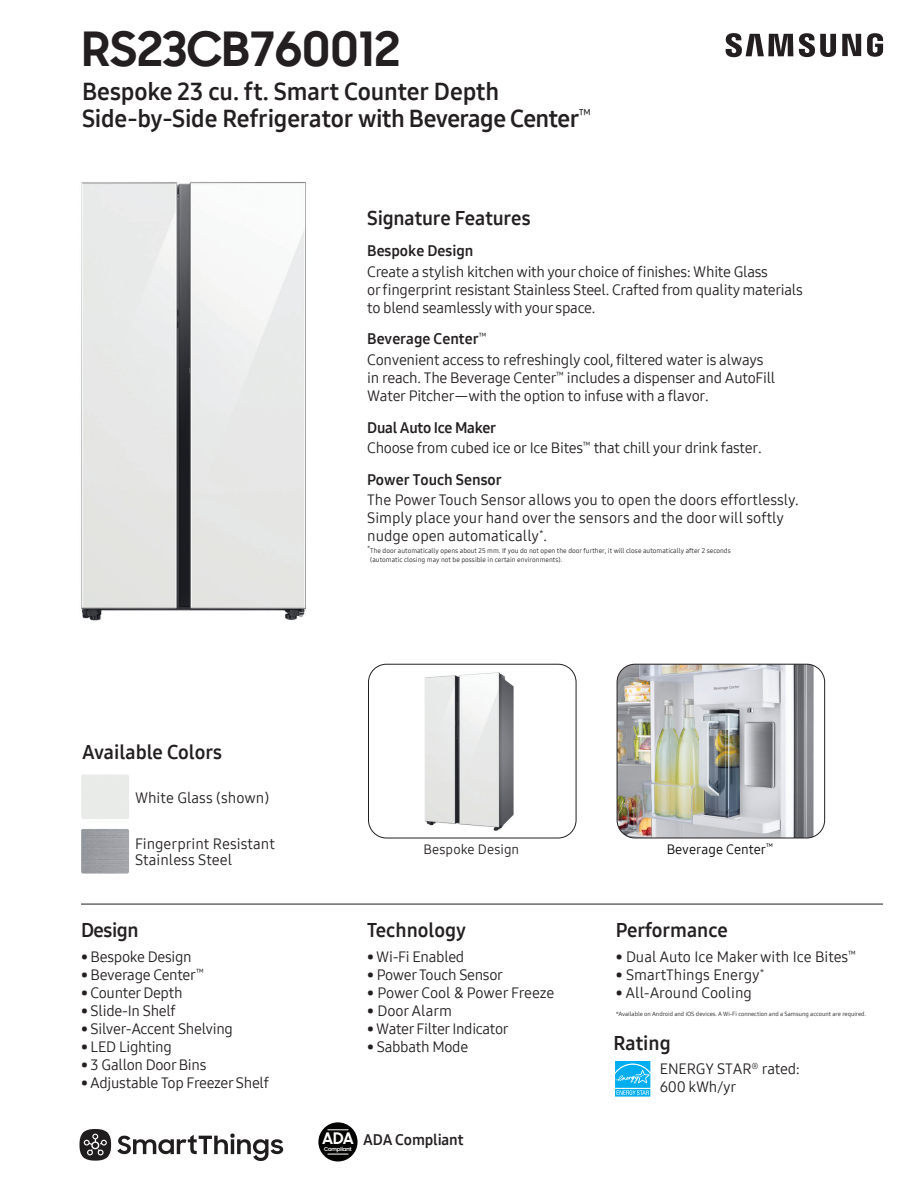
<style>
.page{position:relative;width:918px;height:1188px;background:#fff}
.page>*{position:absolute;margin:0;border:0;box-sizing:border-box;transform-origin:0 0}
.t1{font:700 48px "Samsung Sharp Sans";color:#231f20}
.t2{font:24px/27px "Samsung One 700";letter-spacing:-.01em;color:#231f20}
.t3{font:19.5px "Samsung One 700";color:#231f20}
.t4{font:15px/18px "Samsung One 400";letter-spacing:-.02em;color:#231f20}
.t5{font:15px/18px "Samsung One 400";color:#231f20}
.t6{font:15px "Samsung One 700";color:#231f20}
.t7{font:15px "Samsung One 700";letter-spacing:-.02em;color:#231f20}
.t8{font:13.5px "Samsung One 400";color:#040503}
.t9{font:13.5px "Samsung One 400";letter-spacing:.005em;color:#231f20}
.t10{font:6.75px/9px "Samsung One 400";color:#231f20}
.t11{font:6.15px "Samsung One 400";color:#231f20}
.t12{font:6px "Samsung One 400";color:#231f20}
.t13{font:700 5.25px "Samsung Sharp Sans";color:#fff}
.s1{font-family:"Samsung Sharp Sans";font-weight:700;font-size:16.2px;color:#fff}
</style>
<div class="page">
<svg style="left:726px;top:33px;width:157px;height:24px"></svg>
<hr style="left:81px;top:904px;width:802px;height:1px;background:#231f20">
<img style="left:81px;top:182px;width:225px;height:439px">
<img style="left:81px;top:829px;width:48px;height:45px">
<svg style="left:615px;top:1061px;width:36px;height:36px"></svg>
<div style="left:318px;top:1122px;width:40px;height:40px;background:#040503;border-radius:50%"></div>
<svg style="left:328px;top:1130px;width:20px;height:1px"></svg>
<svg style="left:328px;top:1154px;width:20px;height:1px"></svg>
<svg style="left:117px;top:1134px;width:166px;height:27px"></svg>
<svg style="left:80px;top:1129px;width:31px;height:32px"></svg>
<img style="left:368px;top:669px;width:208px;height:165px">
<div style="left:368px;top:664px;width:208px;height:174px;border:1px solid #231f20;border-radius:18px"></div>
<img style="left:617px;top:664px;width:208px;height:174px">
<div style="left:617px;top:664px;width:208px;height:174px;border:1px solid #231f20;border-radius:18px"></div>
<h1 class="t1" style="left:82px;top:13px;width:320px">RS23CB760012</h1>
<h2 class="t2" style="left:82px;top:77px;width:511px">Bespoke 23 cu. ft. Smart Counter Depth<br>Side-by-Side Refrigerator with Beverage Center<sup>™</sup></h2>
<h3 class="t3" style="left:367px;top:205px;width:165px">Signature Features</h3>
<p class="t6" style="left:367px;top:241px;width:108px">Bespoke Design</p>
<p class="t4" style="left:367px;top:262px;width:437px">Create a stylish kitchen with your choice of finishes: White Glass<br>or fingerprint resistant Stainless Steel. Crafted from quality materials to blend seamlessly with your space.</p>
<p class="t6" style="left:367px;top:329px;width:121px">Beverage Center<sup>™</sup></p>
<p class="t4" style="left:367px;top:351px;width:410px">Convenient access to refreshingly cool, filtered water is always in reach. The Beverage Center<sup>™</sup> includes a dispenser and AutoFill<br>Water Pitcher — with the option to infuse with a flavor.</p>
<p class="t7" style="left:367px;top:417px;width:130px">Dual Auto Ice Maker</p>
<p class="t4" style="left:367px;top:439px;width:396px">Choose from cubed ice or Ice Bites<sup>™</sup> that chill your drink faster.</p>
<p class="t6" style="left:367px;top:469px;width:136px">Power Touch Sensor</p>
<p class="t5" style="left:367px;top:491px;width:433px">The Power Touch Sensor allows you to open the doors effortlessly.<br>Simply place your hand over the sensors and the door will softly nudge open automatically<sup>*</sup>.</p>
<p class="t11" style="left:367px;top:544px;width:5px">*</p>
<p class="t10" style="left:370px;top:546px;width:362px">The door automatically opens about 25 mm. If you do not open the door further, it will close automatically after 2 seconds (automatic closing may not be possible in certain environments).</p>
<h3 class="t3" style="left:82px;top:739px;width:142px">Available Colors</h3>
<p class="t5" style="left:135px;top:788px;width:136px">White Glass (shown)</p>
<p class="t5" style="left:135px;top:835px;width:141px;line-height:16.5px">Fingerprint Resistant<br>Stainless Steel</p>
<h3 class="t3" style="left:81px;top:917px;width:59px">Design</h3>
<p class="t4" style="left:81px;top:947px;width:112px">• Bespoke Design</p>
<p class="t4" style="left:81px;top:965px;width:124px">• Beverage Center<sup>™</sup></p>
<p class="t4" style="left:81px;top:983px;width:103px">• Counter Depth</p>
<p class="t4" style="left:81px;top:1001px;width:96px">• Slide-In Shelf</p>
<p class="t4" style="left:81px;top:1019px;width:154px">• Silver-Accent Shelving</p>
<p class="t4" style="left:81px;top:1037px;width:92px">• LED Lighting</p>
<p class="t4" style="left:81px;top:1055px;width:127px">• 3 Gallon Door Bins</p>
<p class="t4" style="left:81px;top:1073px;width:189px">• Adjustable Top Freezer Shelf</p>
<p class="t9" style="left:423px;top:840px;width:97px">Bespoke Design</p>
<p class="t8" style="left:667px;top:840px;width:108px">Beverage Center<sup>™</sup></p>
<h3 class="t3" style="left:367px;top:917px;width:100px">Technology</h3>
<p class="t4" style="left:367px;top:947px;width:99px">• Wi-Fi Enabled</p>
<p class="t4" style="left:367px;top:965px;width:137px">• Power Touch Sensor</p>
<p class="t4" style="left:367px;top:983px;width:189px">• Power Cool &amp; Power Freeze</p>
<p class="t5" style="left:367px;top:1001px;width:87px">• Door Alarm</p>
<p class="t4" style="left:367px;top:1019px;width:143px">• Water Filter Indicator</p>
<p class="t4" style="left:367px;top:1037px;width:103px">• Sabbath Mode</p>
<p class="t6" style="left:322px;top:1130px;width:143px"><span class="s1">ADA</span> ADA Compliant</p>
<p class="t13" style="left:324px;top:1145px;width:29px">Compliant</p>
<h3 class="t3" style="left:616px;top:917px;width:113px">Performance</h3>
<p class="t5" style="left:616px;top:947px;width:242px">• Dual Auto Ice Maker with Ice Bites<sup>™</sup></p>
<p class="t5" style="left:616px;top:965px;width:150px">• SmartThings Energy<sup>*</sup></p>
<p class="t5" style="left:616px;top:983px;width:138px">• All-Around Cooling</p>
<p class="t12" style="left:616px;top:1010px;width:252px">*Available on Android and iOS devices. A Wi-Fi connection and a Samsung account are required.</p>
<h3 class="t3" style="left:613px;top:1031px;width:59px">Rating</h3>
<p class="t4" style="left:660px;top:1059px;width:142px">ENERGY STAR<sup>®</sup> rated:<br>600 kWh/yr</p>
</div>
